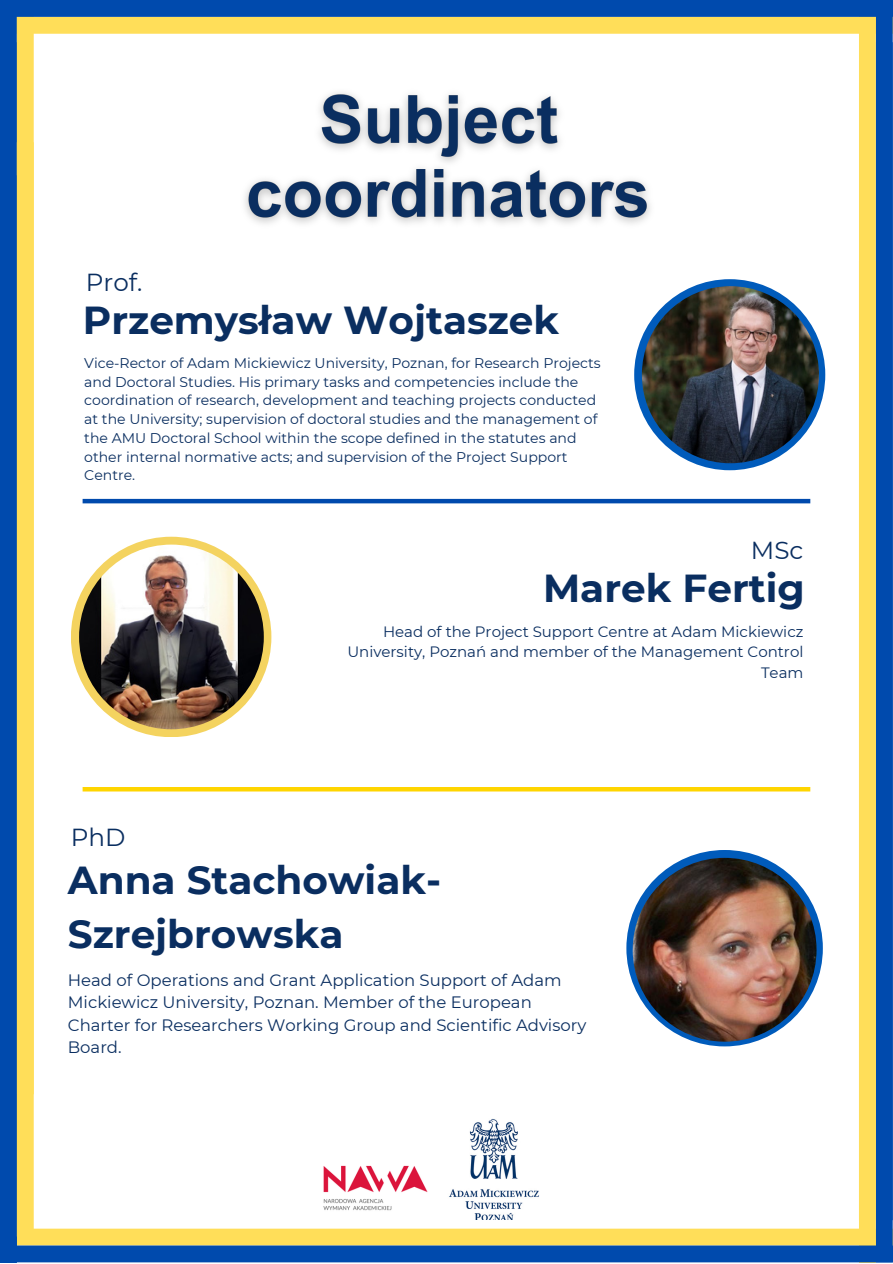
<style>
.page{position:relative;width:893px;height:1264px;background:#fff}
.page>*{position:absolute;margin:0;border:0;box-sizing:border-box;transform-origin:0 0}
.t1{font:700 39px/54px "Montserrat";color:#0a2e60}
.t2{font:24.6px "Montserrat";color:#0a2e60}
.t3{font:16.5px/22.5px "Montserrat";color:#0a2e60}
.t4{font:15px/20.2px "Montserrat";color:#0a2e60;text-align:right}
.t5{font:14.1px/18.8px "Montserrat";color:#0a2e60}
</style>
<div class="page">
<div style="left:0;top:17px;width:892px;height:17px;background:#ffde59"></div>
<div style="left:0;top:0;width:17px;height:1220px;background:#004aad"></div>
<div style="left:0;top:1228px;width:892px;height:17px;background:#ffde59"></div>
<div style="left:875px;top:0;width:17px;height:1220px;background:#004aad"></div>
<div style="left:875px;top:42px;width:17px;height:1220px;background:#004aad"></div>
<div style="left:17px;top:0;width:17px;height:1094px;background:#ffde59"></div>
<div style="left:0;top:175px;width:17px;height:1087px;background:#004aad"></div>
<div style="left:634px;top:279px;width:191px;height:191px;background:#005bbb;border-radius:50%"></div>
<div style="left:858px;top:0;width:17px;height:1220px;background:#ffde59"></div>
<img style="left:449px;top:1119px;width:90px;height:100px">
<img style="left:323px;top:1165px;width:105px;height:46px">
<div style="left:0;top:0;width:892px;height:17px;background:#004aad"></div>
<div style="left:858px;top:261px;width:17px;height:1001px;background:#ffde59"></div>
<div style="left:0;top:1245px;width:892px;height:17px;background:#004aad"></div>
<div style="left:17px;top:142px;width:17px;height:1094px;background:#ffde59"></div>
<img style="left:641px;top:286px;width:177px;height:177px;border-radius:50%">
<hr style="left:83px;top:499px;width:727px;height:4px;background:#004aad">
<div style="left:71px;top:536px;width:200px;height:201px;background:#f4d35f;border-radius:50%"></div>
<img style="left:79px;top:544px;width:185px;height:185px;border-radius:50%">
<hr style="left:83px;top:787px;width:727px;height:4px;background:#ffd500">
<div style="left:626px;top:850px;width:196px;height:196px;background:#005bbb;border-radius:50%"></div>
<img style="left:632px;top:857px;width:184px;height:184px;border-radius:50%">
<img style="left:244px;top:92px;width:406px;height:132px">
<p class="t2" style="left:86px;top:267px;width:58px">Prof.</p>
<p class="t1" style="left:83px;top:293px;width:478px">Przemysław Wojtaszek</p>
<p class="t5" style="left:84px;top:353px;width:518px">Vice-Rector of Adam Mickiewicz University, Poznan, for Research Projects and Doctoral Studies. His primary tasks and competencies include the coordination of research, development and teaching projects conducted at the University; supervision of doctoral studies and the management of the AMU Doctoral School within the scope defined in the statutes and other internal normative acts; and supervision of the Project Support Centre.</p>
<p class="t2" style="left:751px;top:535px;width:54px">MSc</p>
<p class="t1" style="left:543px;top:561px;width:263px">Marek Fertig</p>
<p class="t4" style="left:347px;top:621px;width:457px">Head of the Project Support Centre at Adam Mickiewicz<br>University, Poznań and member of the Management Control<br>Team</p>
<p class="t2" style="left:71px;top:822px;width:56px">PhD</p>
<p class="t1" style="left:68px;top:853px;width:375px">Anna Stachowiak-<br>Szrejbrowska</p>
<p class="t3" style="left:68px;top:968px;width:520px">Head of Operations and Grant Application Support of Adam Mickiewicz University, Poznan. Member of the European Charter for Researchers Working Group and Scientific Advisory Board.</p>
</div>
